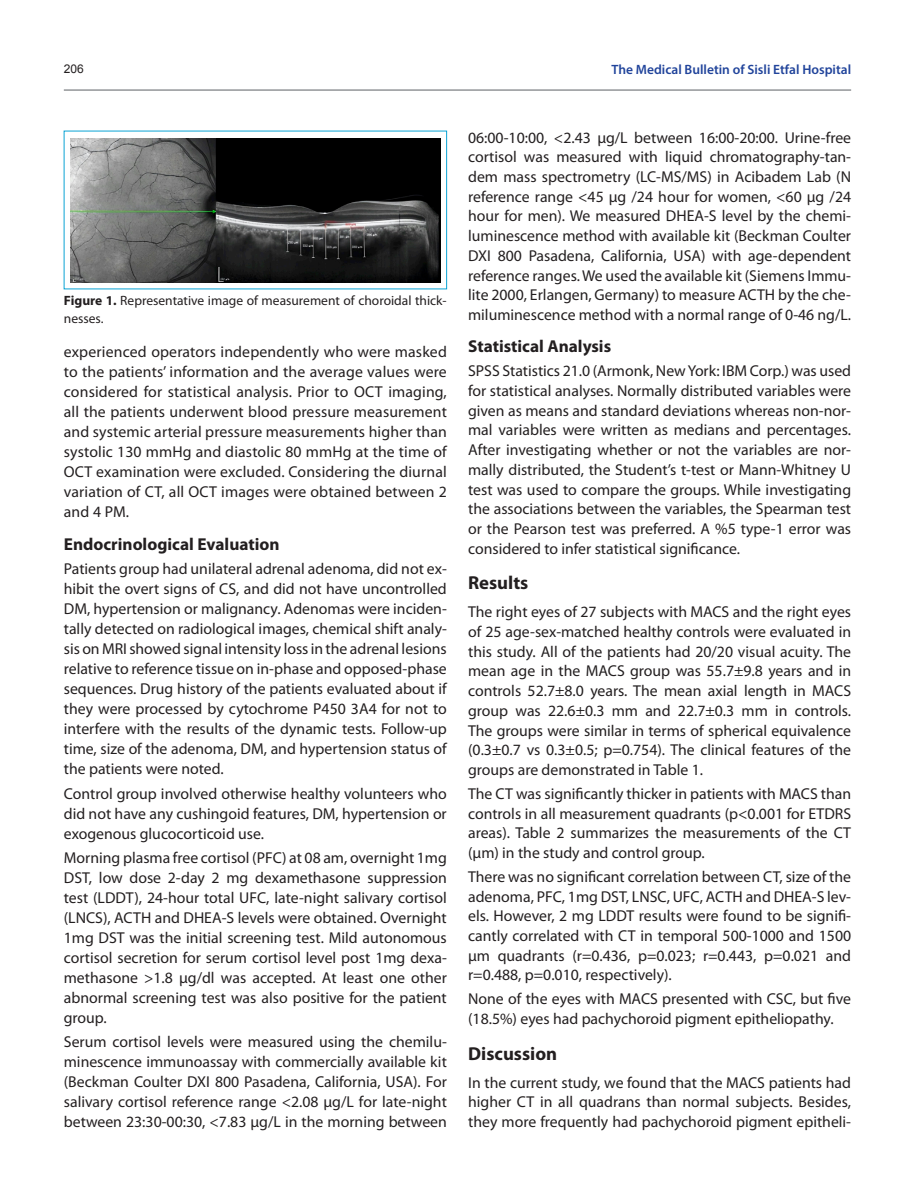
<style>
.page{position:relative;width:915px;height:1191px;background:#fff}
.page>*{position:absolute;margin:0;border:0;box-sizing:border-box;transform-origin:0 0}
.altbaslik{font:700 18.75px "Myriad Pro";color:#231f20}
.ikinci_altbaslik{font:700 17.25px "Myriad Pro";color:#231f20}
.ana_metin_bosluksuz{font:15.75px/19.6px "Myriad Pro";color:#231f20;text-align:justify}
.ana_metin_bosluksuz-2{font:13.5px/18px "Myriad Pro";color:#231f20}
.t1{font:600 13.5px "Myriad Pro";color:#21449b}
.t2{font:12px "Arial";color:#231f20}
.s1{font-weight:700}
</style>
<div class="page">
<hr style="left:64px;top:89px;width:786px;height:2px;background:#939598">
<img style="left:70px;top:139px;width:370px;height:143px">
<p class="t2" style="left:64px;top:60px;width:22px">206</p>
<p class="t1" style="left:611px;top:61px;width:241px">The Medical Bulletin of Sisli Etfal Hospital</p>
<p class="ana_metin_bosluksuz-2" style="left:64px;top:292px;width:384px"><span class="s1">Figure 1.</span> Representative image of measurement of choroidal thick&shy;nesses.</p>
<p class="ana_metin_bosluksuz" style="left:64px;top:342px;width:384px">experienced operators independently who were masked to the patients’ information and the average values were considered for statistical analysis. Prior to OCT imaging, all the patients underwent blood pressure measurement and systemic arterial pressure measurements higher than systolic 130 mmHg and diastolic 80 mmHg at the time of OCT examination were excluded. Considering the diurnal variation of CT, all OCT images were obtained between 2 and 4 PM.</p>
<p class="ikinci_altbaslik" style="left:64px;top:533px;width:217px">Endocrinological Evaluation</p>
<p class="ana_metin_bosluksuz" style="left:64px;top:559px;width:384px">Patients group had unilateral adrenal adenoma, did not ex&shy;hibit the overt signs of CS, and did not have uncontrolled DM, hypertension or malignancy. Adenomas were inciden&shy;tally detected on radiological images, chemical shift analy&shy;sis on MRI showed signal intensity loss in the adrenal lesions relative to reference tissue on in-phase and opposed-phase sequences. Drug history of the patients evaluated about if they were processed by cytochrome P450 3A4 for not to interfere with the results of the dynamic tests. Follow-up time, size of the adenoma, DM, and hypertension status of the patients were noted.</p>
<p class="ana_metin_bosluksuz" style="left:64px;top:783px;width:384px">Control group involved otherwise healthy volunteers who did not have any cushingoid features, DM, hypertension or exogenous glucocorticoid use.</p>
<p class="ana_metin_bosluksuz" style="left:64px;top:847px;width:384px">Morning plasma free cortisol (PFC) at 08 am, overnight 1mg DST, low dose 2-day 2 mg dexamethasone suppression test (LDDT), 24-hour total UFC, late-night salivary cortisol (LNCS), ACTH and DHEA-S levels were obtained. Overnight 1mg DST was the initial screening test. Mild autonomous cortisol secretion for serum cortisol level post 1mg dexa&shy;methasone &gt;1.8 µg/dl was accepted. At least one other abnormal screening test was also positive for the patient group.</p>
<p class="ana_metin_bosluksuz" style="left:64px;top:1031px;width:384px">Serum cortisol levels were measured using the chemilu&shy;minescence immunoassay with commercially available kit (Beckman Coulter DXI 800 Pasadena, California, USA). For salivary cortisol reference range &lt;2.08 µg/L for late-night between 23:30-00:30, &lt;7.83 µg/L in the morning between</p>
<p class="ana_metin_bosluksuz" style="left:468px;top:127px;width:384px">06:00-10:00, &lt;2.43 µg/L between 16:00-20:00. Urine-free cortisol was measured with liquid chromatography-tan&shy;dem mass spectrometry (LC-MS/MS) in Acibadem Lab (N reference range &lt;45 µg /24 hour for women, &lt;60 µg /24 hour for men). We measured DHEA-S level by the chemi&shy;luminescence method with available kit (Beckman Coulter DXI 800 Pasadena, California, USA) with age-dependent reference ranges. We used the available kit (Siemens Immu&shy;lite 2000, Erlangen, Germany) to measure ACTH by the che&shy;miluminescence method with a normal range of 0-46 ng/L.</p>
<p class="ikinci_altbaslik" style="left:468px;top:335px;width:144px">Statistical Analysis</p>
<p class="ana_metin_bosluksuz" style="left:468px;top:361px;width:384px">SPSS Statistics 21.0 (Armonk, New York: IBM Corp.) was used for statistical analyses. Normally distributed variables were given as means and standard deviations whereas non-nor&shy;mal variables were written as medians and percentages.<br>After investigating whether or not the variables are nor&shy;mally distributed, the Student’s t-test or Mann-Whitney U test was used to compare the groups. While investigating the associations between the variables, the Spearman test or the Pearson test was preferred. A %5 type-1 error was considered to infer statistical significance.</p>
<p class="altbaslik" style="left:468px;top:570px;width:62px">Results</p>
<p class="ana_metin_bosluksuz" style="left:468px;top:602px;width:384px">The right eyes of 27 subjects with MACS and the right eyes of 25 age-sex-matched healthy controls were evaluated in this study. All of the patients had 20/20 visual acuity. The mean age in the MACS group was 55.7±9.8 years and in controls 52.7±8.0 years. The mean axial length in MACS group was 22.6±0.3 mm and 22.7±0.3 mm in controls.<br>The groups were similar in terms of spherical equivalence (0.3±0.7 vs 0.3±0.5; p=0.754). The clinical features of the groups are demonstrated in Table 1.</p>
<p class="ana_metin_bosluksuz" style="left:468px;top:783px;width:384px">The CT was significantly thicker in patients with MACS than controls in all measurement quadrants (p&lt;0.001 for ETDRS areas). Table 2 summarizes the measurements of the CT (µm) in the study and control group.</p>
<p class="ana_metin_bosluksuz" style="left:468px;top:866px;width:384px">There was no significant correlation between CT, size of the adenoma, PFC, 1mg DST, LNSC, UFC, ACTH and DHEA-S lev&shy;els. However, 2 mg LDDT results were found to be signifi&shy;cantly correlated with CT in temporal 500-1000 and 1500 µm quadrants (r=0.436, p=0.023; r=0.443, p=0.021 and r=0.488, p=0.010, respectively).</p>
<p class="ana_metin_bosluksuz" style="left:468px;top:989px;width:384px">None of the eyes with MACS presented with CSC, but five (18.5%) eyes had pachychoroid pigment epitheliopathy.</p>
<p class="altbaslik" style="left:468px;top:1041px;width:91px">Discussion</p>
<p class="ana_metin_bosluksuz" style="left:468px;top:1072px;width:384px">In the current study, we found that the MACS patients had higher CT in all quadrans than normal subjects. Besides, they more frequently had pachychoroid pigment epitheli-</p>
</div>
